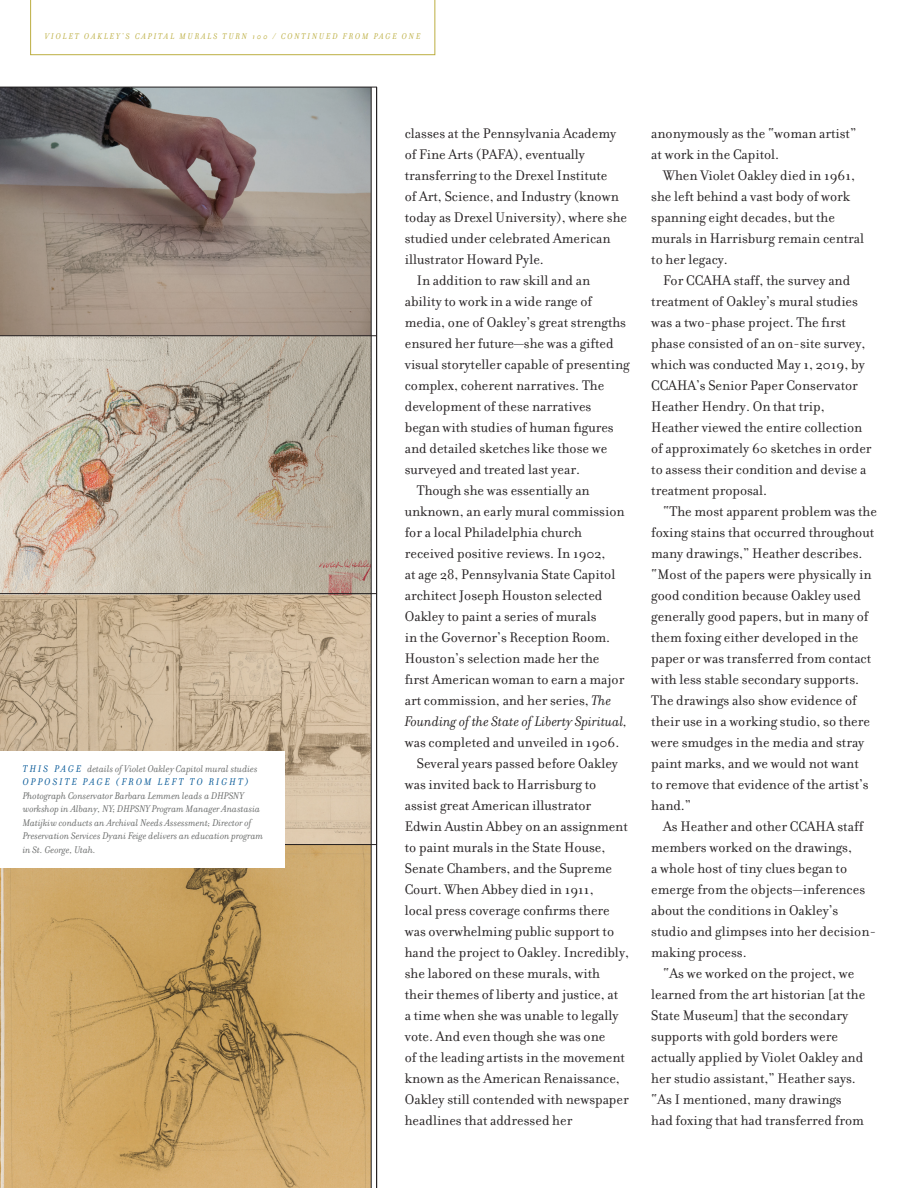
<style>
.page{position:relative;width:918px;height:1188px;background:#fff}
.page>*{position:absolute;margin:0;border:0;box-sizing:border-box;transform-origin:0 0}
.new_-_body{font:15px/21px "Filosofia";color:#231f20}
.t1{font:italic 10.5px/13.5px "Filosofia";color:#656766}
.t2{font:italic 9px "Filosofia";letter-spacing:.2em;color:#bcae41}
.s1{color:#005595}
.s2{font-style:italic}
</style>
<div class="page">
<img style="left:0;top:88px;width:371px;height:247px">
<img style="left:0;top:594px;width:371px;height:250px">
<svg style="left:0;top:845px;width:371px;height:343px;background:#c8a366"></svg>
<svg style="left:0;top:336px;width:371px;height:257px;background:#c0b4a4"></svg>
<svg style="left:30px;top:0;width:405px;height:55px"></svg>
<hr style="left:376px;top:87px;width:1px;height:1101px;background:#231f20">
<hr style="left:371px;top:87px;width:1px;height:1101px;background:#231f20">
<hr style="left:0;top:87px;width:377px;height:1px;background:#231f20">
<hr style="left:0;top:335px;width:377px;height:1px;background:#231f20">
<hr style="left:0;top:593px;width:377px;height:1px;background:#231f20">
<hr style="left:0;top:844px;width:377px;height:1px;background:#231f20">
<div style="left:0;top:752px;width:285px;height:116px;background:#fff"></div>
<p class="t2" style="left:45px;top:31px;width:377px">VIOLET OAKLEY’S CAPITAL MURALS TURN 100 / CONTINUED FROM PAGE ONE</p>
<p class="t1" style="left:23px;top:762px;width:242px"><span class="s1">T H I S PA G E</span> details of Violet Oakley Capitol mural studies <span class="s1">OPPOSITE PAGE (FROM LEFT TO RIGHT)<br></span>Photograph Conservator Barbara Lemmen leads a DHPSNY workshop in Albany, NY; DHPSNY Program Manager Anastasia Matijkiw conducts an Archival Needs Assessment; Director of Preservation Services Dyani Feige delivers an education program in St. George, Utah.</p>
<p class="new_-_body" style="left:405px;top:123px;width:224px">classes at the Pennsylvania Academy of Fine Arts (PAFA), eventually transferring to the Drexel Institute<br>of Art, Science, and Industry (known today as Drexel University), where she studied under celebrated American illustrator Howard Pyle.</p>
<p class="new_-_body" style="left:405px;top:270px;width:226px;text-indent:12px">In addition to raw skill and an ability to work in a wide range of media, one of Oakley’s great strengths ensured her future—she was a gifted visual storyteller capable of presenting complex, coherent narratives. The development of these narratives began with studies of human figures and detailed sketches like those we surveyed and treated last year.</p>
<p class="new_-_body" style="left:405px;top:480px;width:224px;text-indent:12px">Though she was essentially an unknown, an early mural commission for a local Philadelphia church received positive reviews. In 1902,<br>at age 28, Pennsylvania State Capitol architect Joseph Houston selected Oakley to paint a series of murals<br>in the Governor’s Reception Room.<br>Houston’s selection made her the first American woman to earn a major art commission, and her series, <span class="s2">The Founding of the State of Liberty Spiritual, </span>was completed and unveiled in 1906.</p>
<p class="new_-_body" style="left:405px;top:753px;width:226px;text-indent:12px">Several years passed before Oakley was invited back to Harrisburg to assist great American illustrator Edwin Austin Abbey on an assignment to paint murals in the State House, Senate Chambers, and the Supreme Court. When Abbey died in 1911,<br>local press coverage confirms there was overwhelming public support to hand the project to Oakley. Incredibly, she labored on these murals, with their themes of liberty and justice, at<br>a time when she was unable to legally vote. And even though she was one<br>of the leading artists in the movement known as the American Renaissance, Oakley still contended with newspaper headlines that addressed her</p>
<p class="new_-_body" style="left:651px;top:123px;width:207px">anonymously as the “woman artist” at work in the Capitol.</p>
<p class="new_-_body" style="left:651px;top:165px;width:214px;text-indent:12px">When Violet Oakley died in 1961, she left behind a vast body of work spanning eight decades, but the murals in Harrisburg remain central to her legacy.</p>
<p class="new_-_body" style="left:651px;top:270px;width:222px;text-indent:12px">For CCAHA staff, the survey and treatment of Oakley’s mural studies was a two-phase project. The first phase consisted of an on-site survey, which was conducted May 1, 2019, by CCAHA’s Senior Paper Conservator Heather Hendry. On that trip, Heather viewed the entire collection of approximately 60 sketches in order to assess their condition and devise a treatment proposal.</p>
<p class="new_-_body" style="left:651px;top:501px;width:227px;text-indent:12px">“The most apparent problem was the foxing stains that occurred throughout many drawings,” Heather describes. “Most of the papers were physically in good condition because Oakley used generally good papers, but in many of them foxing either developed in the paper or was transferred from contact with less stable secondary supports.<br>The drawings also show evidence of their use in a working studio, so there were smudges in the media and stray paint marks, and we would not want<br>to remove that evidence of the artist’s hand.”</p>
<p class="new_-_body" style="left:651px;top:816px;width:227px;text-indent:12px">As Heather and other CCAHA staff members worked on the drawings,<br>a whole host of tiny clues began to emerge from the objects—inferences about the conditions in Oakley’s studio and glimpses into her decision&shy;making process.</p>
<p class="new_-_body" style="left:651px;top:963px;width:216px;text-indent:12px">“As we worked on the project, we learned from the art historian [at the State Museum] that the secondary supports with gold borders were actually applied by Violet Oakley and her studio assistant,” Heather says. “As I mentioned, many drawings had foxing that had transferred from</p>
</div>
